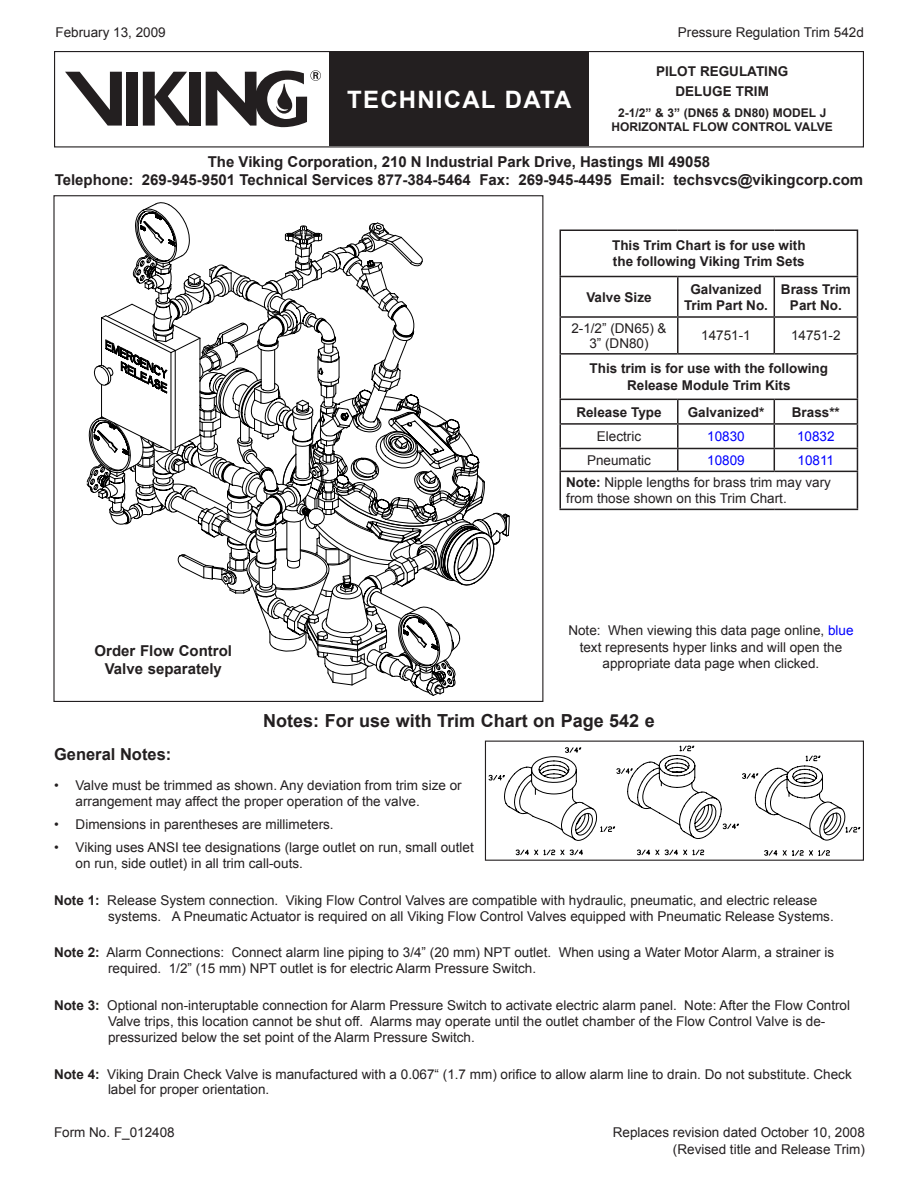
<style>
.page{position:relative;width:918px;height:1188px;background:#fff}
.page>*{position:absolute;margin:0;border:0;box-sizing:border-box;transform-origin:0 0}
.Center_title_block{font:700 24px "Arial";letter-spacing:.05em;color:#fff}
.Figure_Title{font:700 18px "Arial";color:#231f20}
.General_Notes_headin{font:700 16.5px "Arial";color:#231f20}
.Viking{font:700 15px "Arial";color:#231f20}
.Center_title_block-2{font:700 15px/18px "Arial";color:#231f20;text-align:center}
.Numbered_Notes{font:13.5px/16.2px "Arial";color:#231f20}
.General_Notes{font:13.5px/16.2px "Arial";color:#231f20}
.Table_Heading{font:700 13.5px/16.2px "Arial";color:#231f20;text-align:center}
.Page__Right{font:13.5px "Arial";color:#231f20}
.Table_Text_Note{font:13.5px/16.2px "Arial";color:#231f20}
.Table_Text{font:13.5px/15px "Arial";color:#231f20;text-align:center}
.Table_Text-2{font:700 13.5px "Arial";color:#231f20}
.Title_Block{font:700 13.5px "Arial";color:#231f20}
.Table_Text-3{font:13.5px "Arial";color:#00f}
.Page__Left{font:13.5px "Arial";color:#231f20}
.Title_Block-2{font:700 12px "Arial";color:#231f20}
.s1{font-weight:700}
.s2{color:#00f}
</style>
<div class="page">
<div style="left:54px;top:51px;width:810px;height:96px;border:1px solid #231f20"></div>
<div style="left:329px;top:52px;width:260px;height:94px;background:#231f20"></div>
<div style="left:189px;top:72px;width:12px;height:54px;background:#231f20"></div>
<div style="left:126px;top:72px;width:12px;height:54px;background:#231f20"></div>
<svg style="left:143px;top:72px;width:46px;height:54px"></svg>
<svg style="left:65px;top:72px;width:57px;height:54px"></svg>
<svg style="left:206px;top:70px;width:115px;height:58px"></svg>
<svg style="left:328px;top:675px;width:128px;height:19px"></svg>
<svg style="left:88px;top:202px;width:335px;height:291px"></svg>
<svg style="left:94px;top:365px;width:367px;height:310px"></svg>
<svg style="left:283px;top:397px;width:212px;height:190px"></svg>
<svg style="left:489px;top:746px;width:371px;height:109px"></svg>
<div style="left:485px;top:741px;width:379px;height:120px;border:1px solid #231f20"></div>
<hr style="left:560px;top:230px;width:118px;height:1px;background:#231f20">
<hr style="left:560px;top:231px;width:1px;height:45px;background:#231f20">
<hr style="left:678px;top:230px;width:96px;height:1px;background:#231f20">
<hr style="left:774px;top:230px;width:84px;height:1px;background:#231f20">
<hr style="left:857px;top:231px;width:1px;height:45px;background:#231f20">
<hr style="left:560px;top:276px;width:118px;height:1px;background:#231f20">
<hr style="left:560px;top:277px;width:1px;height:39px;background:#231f20">
<hr style="left:678px;top:276px;width:96px;height:1px;background:#231f20">
<hr style="left:677px;top:277px;width:2px;height:39px;background:#231f20">
<hr style="left:774px;top:276px;width:84px;height:1px;background:#231f20">
<hr style="left:774px;top:277px;width:1px;height:39px;background:#231f20">
<hr style="left:857px;top:277px;width:1px;height:39px;background:#231f20">
<hr style="left:560px;top:316px;width:118px;height:2px;background:#231f20">
<hr style="left:560px;top:318px;width:1px;height:35px;background:#231f20">
<hr style="left:678px;top:316px;width:96px;height:2px;background:#231f20">
<hr style="left:677px;top:318px;width:2px;height:35px;background:#231f20">
<hr style="left:774px;top:316px;width:84px;height:2px;background:#231f20">
<hr style="left:774px;top:318px;width:1px;height:35px;background:#231f20">
<hr style="left:857px;top:318px;width:1px;height:35px;background:#231f20">
<hr style="left:560px;top:353px;width:118px;height:2px;background:#231f20">
<hr style="left:560px;top:355px;width:1px;height:44px;background:#231f20">
<hr style="left:678px;top:353px;width:96px;height:2px;background:#231f20">
<hr style="left:774px;top:353px;width:84px;height:2px;background:#231f20">
<hr style="left:857px;top:355px;width:1px;height:44px;background:#231f20">
<hr style="left:560px;top:399px;width:118px;height:1px;background:#231f20">
<hr style="left:678px;top:399px;width:96px;height:1px;background:#231f20">
<hr style="left:677px;top:400px;width:2px;height:23px;background:#231f20">
<hr style="left:774px;top:399px;width:84px;height:1px;background:#231f20">
<hr style="left:560px;top:423px;width:118px;height:2px;background:#231f20">
<hr style="left:678px;top:423px;width:96px;height:2px;background:#231f20">
<hr style="left:677px;top:425px;width:2px;height:23px;background:#231f20">
<hr style="left:774px;top:423px;width:84px;height:2px;background:#231f20">
<hr style="left:560px;top:448px;width:118px;height:1px;background:#231f20">
<svg style="left:560px;top:400px;width:1px;height:71px"></svg>
<hr style="left:678px;top:448px;width:96px;height:1px;background:#231f20">
<hr style="left:677px;top:449px;width:2px;height:22px;background:#231f20">
<hr style="left:774px;top:448px;width:84px;height:1px;background:#231f20">
<svg style="left:774px;top:400px;width:1px;height:71px"></svg>
<svg style="left:857px;top:400px;width:1px;height:71px"></svg>
<hr style="left:560px;top:471px;width:118px;height:1px;background:#231f20">
<hr style="left:560px;top:472px;width:1px;height:37px;background:#231f20">
<hr style="left:678px;top:471px;width:96px;height:1px;background:#231f20">
<hr style="left:774px;top:471px;width:84px;height:1px;background:#231f20">
<hr style="left:857px;top:472px;width:1px;height:37px;background:#231f20">
<hr style="left:560px;top:509px;width:118px;height:1px;background:#231f20">
<hr style="left:678px;top:509px;width:96px;height:1px;background:#231f20">
<hr style="left:774px;top:509px;width:84px;height:1px;background:#231f20">
<p class="Page__Left" style="left:56px;top:24px;width:112px">February 13, 2009</p>
<p class="Page__Right" style="left:678px;top:23px;width:188px">Pressure Regulation Trim 542d</p>
<p class="Center_title_block" style="left:347px;top:84px;width:226px">TECHNICAL DATA</p>
<p class="Title_Block" style="left:656px;top:63px;width:92px">pilot regulatin</p>
<p class="Title_Block" style="left:778px;top:63px;width:12px">g</p>
<p class="Title_Block" style="left:676px;top:82px;width:86px">Deluge trim</p>
<p class="Title_Block-2" style="left:618px;top:105px;width:183px">2-1/2” &amp; 3” (DN65 &amp; DN80) Model</p>
<p class="Title_Block-2" style="left:820px;top:105px;width:8px">J</p>
<p class="Title_Block-2" style="left:612px;top:119px;width:56px">Horizontal</p>
<p class="Title_Block-2" style="left:693px;top:119px;width:111px">flow control valve</p>
<p class="Viking" style="left:208px;top:152px;width:504px">The Viking Corporation, 210 N Industrial Park Drive, Hastings MI 49058</p>
<p class="Viking" style="left:55px;top:170px;width:810px">Telephone: 269-945-9501 Technical Services 877-384-5464 Fax: 269-945-4495 Email: techsvcs@vikingcorp.com</p>
<p class="Table_Heading" style="left:612px;top:238px;width:195px;text-align:left">This Trim Chart is for use with the following Viking Trim Sets</p>
<p class="Table_Heading" style="left:586px;top:289px;width:67px">Valve Size</p>
<p class="Table_Heading" style="left:684px;top:281px;width:86px">Galvanized<br>Trim Part No.</p>
<p class="Table_Heading" style="left:781px;top:281px;width:71px">Brass Trim<br>Part No.</p>
<p class="Table_Text" style="left:571px;top:321px;width:97px">2-1/2” (DN65) &amp;<br>3” (DN80)</p>
<p class="Table_Text" style="left:701px;top:328px;width:51px">14751-1</p>
<p class="Table_Text" style="left:791px;top:328px;width:51px">14751-2</p>
<p class="Table_Heading" style="left:590px;top:361px;width:240px">This trim is for use with the following<br>Release Module Trim Kits</p>
<p class="Table_Text-2" style="left:576px;top:403px;width:87px">Release Type</p>
<p class="Table_Text-2" style="left:688px;top:403px;width:78px">Galvanized*</p>
<p class="Table_Text-2" style="left:792px;top:403px;width:50px">Brass**</p>
<p class="Table_Text" style="left:597px;top:429px;width:46px">Electric</p>
<p class="Table_Text-3" style="left:707px;top:428px;width:39px">10830</p>
<p class="Table_Text-3" style="left:797px;top:428px;width:39px">10832</p>
<p class="Table_Text" style="left:587px;top:453px;width:65px">Pneumatic</p>
<p class="Table_Text-3" style="left:707px;top:451px;width:39px">10809</p>
<p class="Table_Text-3" style="left:798px;top:451px;width:38px">10811</p>
<p class="Table_Text_Note" style="left:566px;top:474px;width:266px"><span class="s1">Note:</span> Nipple lengths for brass trim may vary from those shown on this Trim Chart.</p>
<p class="Center_title_block-2" style="left:95px;top:642px;width:139px">Order Flow Control<br>Valve separately</p>
<p class="Numbered_Notes" style="left:568px;top:623px;width:287px;text-align:center">Note: When viewing this data page online, <span class="s2">blue </span>text represents hyper links and will open the appropriate data page when clicked.</p>
<p class="Figure_Title" style="left:263px;top:708px;width:393px">Notes: For use with Trim Chart on Page 542 e</p>
<p class="General_Notes_headin" style="left:54px;top:743px;width:119px">General Notes:</p>
<p class="General_Notes" style="left:76px;top:777px;width:388px">Valve must be trimmed as shown. Any deviation from trim size or arrangement may affect the proper operation of the valve.</p>
<p class="General_Notes" style="left:76px;top:816px;width:260px">Dimensions in parentheses are millimeters.</p>
<p class="General_Notes" style="left:76px;top:839px;width:400px">Viking uses ANSI tee designations (large outlet on run, small outlet on run, side outlet) in all trim call-outs.</p>
<p class="Numbered_Notes" style="left:108px;top:892px;width:727px;text-indent:-54px"><span class="s1">Note 1:</span> Release System connection. Viking Flow Control Valves are compatible with hydraulic, pneumatic, and electric release systems. A Pneumatic Actuator is required on all Viking Flow Control Valves equipped with Pneumatic Release Systems.</p>
<p class="Numbered_Notes" style="left:108px;top:944px;width:728px;text-indent:-54px"><span class="s1">Note 2:</span> Alarm Connections: Connect alarm line piping to 3/4” (20 mm) NPT outlet. When using a Water Motor Alarm, a strainer is required. 1/2” (15 mm) NPT outlet is for electric Alarm Pressure Switch.</p>
<p class="Numbered_Notes" style="left:108px;top:997px;width:744px;text-indent:-54px"><span class="s1">Note 3:</span> Optional non-interuptable connection for Alarm Pressure Switch to activate electric alarm panel. Note: After the Flow Control<br>Valve trips, this location cannot be shut off. Alarms may operate until the outlet chamber of the Flow Control Valve is de&shy;pressurized below the set point of the Alarm Pressure Switch.</p>
<p class="Numbered_Notes" style="left:108px;top:1067px;width:745px;line-height:15px;text-indent:-54px"><span class="s1">Note 4:</span> Viking Drain Check Valve is manufactured with a 0.067“ (1.7 mm) orifice to allow alarm line to drain. Do not substitute. Check label for proper orientation.</p>
<p class="Numbered_Notes" style="left:54px;top:777px;width:6px">•</p>
<p class="Numbered_Notes" style="left:54px;top:813px;width:6px;line-height:23px">• •</p>
<p class="Numbered_Notes" style="left:54px;top:1124px;width:122px">Form No. F_012408</p>
<p class="Page__Right" style="left:613px;top:1123px;width:254px">Replaces revision dated October 10, 2008</p>
<p class="Page__Right" style="left:673px;top:1140px;width:194px">(Revised title and Release Trim)</p>
</div>
